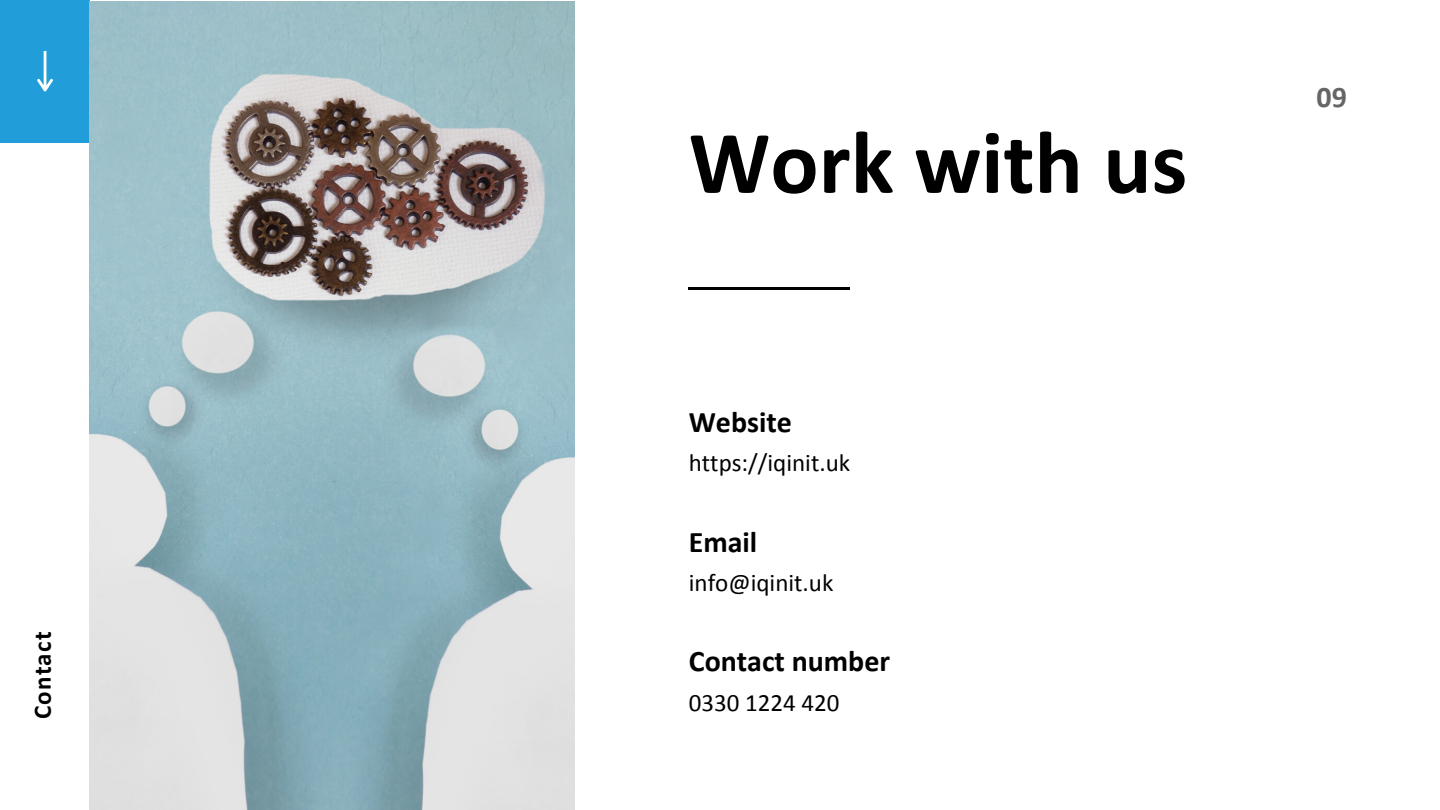
<style>
.page{position:relative;width:1440px;height:810px;background:#fff}
.page>*{position:absolute;margin:0;border:0;box-sizing:border-box;transform-origin:0 0}
.t1{font:700 90px "Calibri";color:#000}
.t2{font:700 30px "Calibri";color:#000}
.t3{font:700 30px "Calibri";color:#666}
.t4{font:25px "Calibri";color:#000}
.t5{font:700 25px "Calibri";letter-spacing:.05em;color:#000}
</style>
<div class="page">
<div style="left:0;top:0;width:90px;height:143px;background:#219eda"></div>
<svg style="left:37px;top:51px;width:16px;height:41px"></svg>
<img style="left:90px;top:1px;width:484px;height:809px">
<hr style="left:689px;top:287px;width:161px;height:3px;background:#000">
<p class="t5" style="left:32px;top:719px;width:89px;rotate:-90deg">Contact</p>
<p class="t1" style="left:689px;top:125px;width:500px">Work with us</p>
<p class="t2" style="left:689px;top:409px;width:105px">Website</p>
<p class="t4" style="left:689px;top:452px;width:163px">https://iqinit.uk</p>
<p class="t2" style="left:689px;top:529px;width:70px">Email</p>
<p class="t4" style="left:689px;top:572px;width:146px">info@iqinit.uk</p>
<p class="t2" style="left:689px;top:649px;width:203px">Contact number</p>
<p class="t4" style="left:689px;top:692px;width:152px">0330 1224 420</p>
<p class="t3" style="left:1317px;top:84px;width:32px">09</p>
</div>
